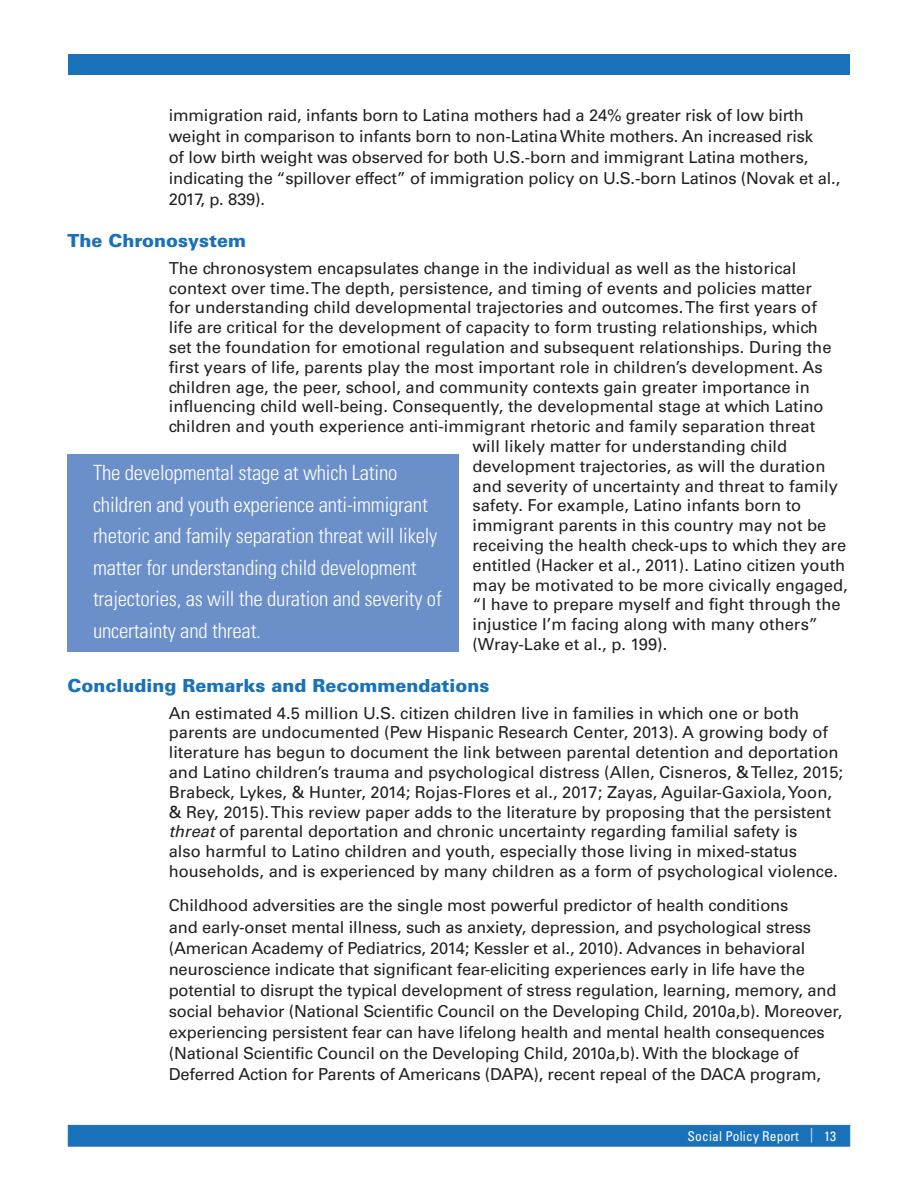
<style>
.page{position:relative;width:918px;height:1188px;background:#fff}
.page>*{position:absolute;margin:0;border:0;box-sizing:border-box;transform-origin:0 0}
.t1{font:300 condensed 21px/31.5px "Univers LT Std";letter-spacing:-.01em;color:#fff}
.t2{font:900 18px "Univers LT Std";color:#1971ba}
.t3{font:16.5px/21px "Univers LT Std";color:#231f20}
.t4{font:condensed 13.5px "Univers LT Std";letter-spacing:.01em;color:#fff}
.s1{font-style:italic}
.s2{font-stretch:normal;font-size:14.55px}
</style>
<div class="page">
<div style="left:68px;top:1125px;width:782px;height:22px;background:#1971ba;border:1px solid #1971ba"></div>
<div style="left:68px;top:54px;width:782px;height:21px;background:#1971ba"></div>
<div style="left:68px;top:454px;width:391px;height:198px;background:#6b8fc9"></div>
<p class="t3" style="left:169px;top:105px;width:673px">immigration raid, infants born to Latina mothers had a 24% greater risk of low birth weight in comparison to infants born to non-Latina White mothers. An increased risk<br>of low birth weight was observed for both U.S.-born and immigrant Latina mothers, indicating the “spillover effect” of immigration policy on U.S.-born Latinos (Novak et al., 2017, p. 839).</p>
<p class="t2" style="left:68px;top:230px;width:180px">The Chronosystem</p>
<p class="t3" style="left:169px;top:258px;width:629px">The chronosystem encapsulates change in the individual as well as the historical</p>
<p class="t3" style="left:169px;top:277px;width:645px">context over time. The depth, persistence, and timing of events and policies matter</p>
<p class="t3" style="left:169px;top:297px;width:650px">for understanding child developmental trajectories and outcomes. The first years of</p>
<p class="t3" style="left:169px;top:317px;width:651px">life are critical for the development of capacity to form trusting relationships, which</p>
<p class="t3" style="left:169px;top:337px;width:664px">set the foundation for emotional regulation and subsequent relationships. During the</p>
<p class="t3" style="left:169px;top:357px;width:655px">first years of life, parents play the most important role in children’s development. As</p>
<p class="t3" style="left:169px;top:376px;width:643px">children age, the peer, school, and community contexts gain greater importance in</p>
<p class="t3" style="left:169px;top:396px;width:656px">influencing child well-being. Consequently, the developmental stage at which Latino</p>
<p class="t3" style="left:169px;top:416px;width:648px">children and youth experience anti-immigrant rhetoric and family separation threat</p>
<p class="t3" style="left:472px;top:436px;width:316px">will likely matter for understanding child</p>
<p class="t3" style="left:472px;top:456px;width:354px">development trajectories, as will the duration</p>
<p class="t3" style="left:472px;top:475px;width:367px">and severity of uncertainty and threat to family</p>
<p class="t3" style="left:472px;top:495px;width:330px">safety. For example, Latino infants born to</p>
<p class="t3" style="left:472px;top:515px;width:355px">immigrant parents in this country may not be</p>
<p class="t3" style="left:472px;top:535px;width:375px">receiving the health check-ups to which they are</p>
<p class="t3" style="left:472px;top:555px;width:374px">entitled (Hacker et al., 2011). Latino citizen youth</p>
<p class="t3" style="left:472px;top:574px;width:377px">may be motivated to be more civically engaged,</p>
<p class="t3" style="left:472px;top:594px;width:370px">“I have to prepare myself and fight through the</p>
<p class="t3" style="left:472px;top:614px;width:347px">injustice I’m facing along with many others”</p>
<p class="t3" style="left:472px;top:634px;width:196px">(Wray-Lake et al., p. 199).</p>
<p class="t2" style="left:68px;top:674px;width:424px">Concluding Remarks and Recommendations</p>
<p class="t3" style="left:169px;top:703px;width:676px;line-height:19.8px">An estimated 4.5 million U.S. citizen children live in families in which one or both parents are undocumented (Pew Hispanic Research Center, 2013). A growing body of literature has begun to document the link between parental detention and deportation and Latino children’s trauma and psychological distress (Allen, Cisneros, &amp; Tellez, 2015; Brabeck, Lykes, &amp; Hunter, 2014; Rojas-Flores et al., 2017; Zayas, Aguilar-Gaxiola, Yoon, &amp; Rey, 2015). This review paper adds to the literature by proposing that the persistent <span class="s1">threat</span> of parental deportation and chronic uncertainty regarding familial safety is<br>also harmful to Latino children and youth, especially those living in mixed-status households, and is experienced by many children as a form of psychological violence.</p>
<p class="t3" style="left:169px;top:895px;width:675px">Childhood adversities are the single most powerful predictor of health conditions<br>and early-onset mental illness, such as anxiety, depression, and psychological stress (American Academy of Pediatrics, 2014; Kessler et al., 2010). Advances in behavioral neuroscience indicate that significant fear-eliciting experiences early in life have the potential to disrupt the typical development of stress regulation, learning, memory, and social behavior (National Scientific Council on the Developing Child, 2010a,b). Moreover, experiencing persistent fear can have lifelong health and mental health consequences (National Scientific Council on the Developing Child, 2010a,b). With the blockage of Deferred Action for Parents of Americans (DAPA), recent repeal of the DACA program,</p>
<p class="t1" style="left:93px;top:457px;width:350px">The developmental stage at which Latino children and youth experience anti-immigrant rhetoric and family separation threat will likely matter for understanding child development trajectories, as will the duration and severity of uncertainty and threat.</p>
<p class="t4" style="left:688px;top:1127px;width:150px">Social Policy Report <span class="s2">|</span> 13</p>
</div>
